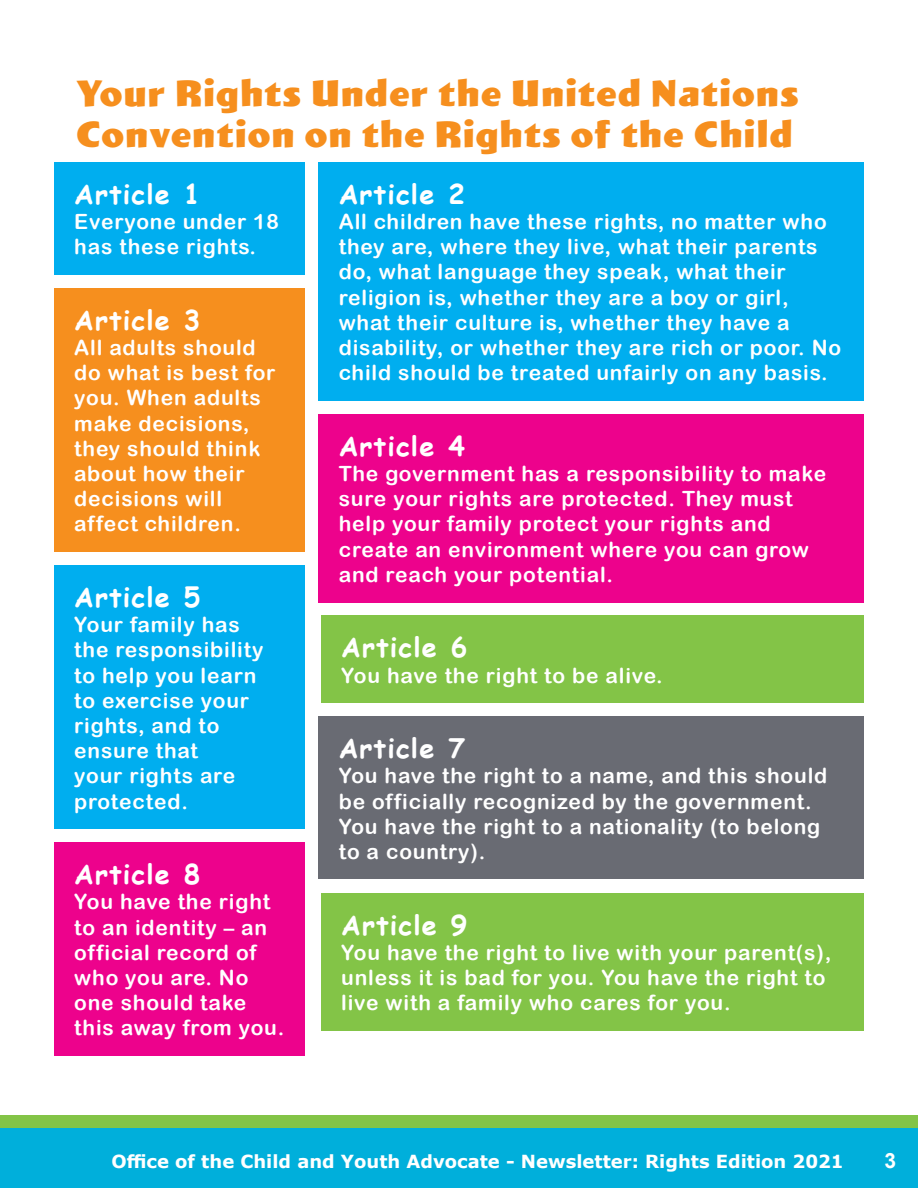
<style>
.page{position:relative;width:918px;height:1188px;background:#fff}
.page>*{position:absolute;margin:0;border:0;box-sizing:border-box;transform-origin:0 0}
.Main_Heading{font:700 34.5px/41.4px "Wigwag";letter-spacing:.04em;color:#f68f1e}
.t1{font:700 27px "Comic Sans MS";letter-spacing:.04em;color:#fff}
.t2{font:21px/25.2px "Arial Rounded MT Bold";letter-spacing:.04em;color:#fff}
.t3{font:700 21px "Arial";color:#fff}
.t4{font:700 18px "Verdana";color:#fff}
</style>
<div class="page">
<div style="left:0;top:1115px;width:918px;height:37px;background:#83c447"></div>
<div style="left:0;top:1128px;width:918px;height:60px;background:#00afdb"></div>
<div style="left:318px;top:162px;width:546px;height:238px;background:#00aeef"></div>
<div style="left:54px;top:162px;width:251px;height:112px;background:#00aeef"></div>
<div style="left:54px;top:288px;width:251px;height:264px;background:#f68f1e"></div>
<div style="left:54px;top:842px;width:251px;height:214px;background:#ed028c"></div>
<div style="left:318px;top:414px;width:546px;height:188px;background:#ed028c"></div>
<div style="left:321px;top:893px;width:543px;height:137px;background:#83c447"></div>
<div style="left:321px;top:616px;width:543px;height:87px;background:#83c447"></div>
<div style="left:54px;top:565px;width:251px;height:264px;background:#00aeef"></div>
<div style="left:318px;top:716px;width:546px;height:163px;background:#696b73"></div>
<p class="Main_Heading" style="left:76px;top:72px;width:724px">Your Rights Under the United Nations<br>Convention on the Rights of the Child</p>
<p class="t1" style="left:74px;top:174px;width:128px">Article 1</p>
<p class="t2" style="left:74px;top:209px;width:206px">Everyone under 18 has these rights.</p>
<p class="t1" style="left:74px;top:300px;width:128px">Article 3</p>
<p class="t2" style="left:74px;top:335px;width:203px">All adults should do what is best for you. When adults make decisions, they should think about how their decisions will affect children.</p>
<p class="t1" style="left:74px;top:577px;width:128px">Article 5</p>
<p class="t2" style="left:74px;top:612px;width:191px">Your family has the responsibility to help you learn to exercise your rights, and to ensure that<br>your rights are protected.</p>
<p class="t1" style="left:74px;top:854px;width:128px">Article 8</p>
<p class="t2" style="left:74px;top:889px;width:212px">You have the right to an identity – an official record of who you are. No one should take this away from you.</p>
<p class="t1" style="left:339px;top:174px;width:128px">Article 2</p>
<p class="t2" style="left:339px;top:209px;width:504px">All children have these rights, no matter who they are, where they live, what their parents do, what language they speak, what their religion is, whether they are a boy or girl, what their culture is, whether they have a disability, or whether they are rich or poor. No child should be treated unfairly on any basis.</p>
<p class="t1" style="left:339px;top:426px;width:128px">Article 4</p>
<p class="t2" style="left:339px;top:461px;width:489px">The government has a responsibility to make sure your rights are protected. They must help your family protect your rights and create an environment where you can grow and reach your potential.</p>
<p class="t1" style="left:341px;top:628px;width:128px">Article 6</p>
<p class="t2" style="left:341px;top:662px;width:323px">You have the right to be alive.</p>
<p class="t1" style="left:339px;top:728px;width:128px">Article 7</p>
<p class="t2" style="left:339px;top:763px;width:490px">You have the right to a name, and this should be officially recognized by the government.<br>You have the right to a nationality (to belong to a country).</p>
<p class="t1" style="left:341px;top:905px;width:128px">Article 9</p>
<p class="t2" style="left:341px;top:940px;width:492px">You have the right to live with your parent(s), unless it is bad for you. You have the right to live with a family who cares for you.</p>
<p class="t4" style="left:111px;top:1149px;width:734px">Office of the Child and Youth Advocate - Newsletter: Rights Edition 2021</p>
<p class="t3" style="left:884px;top:1146px;width:13px">3</p>
</div>
